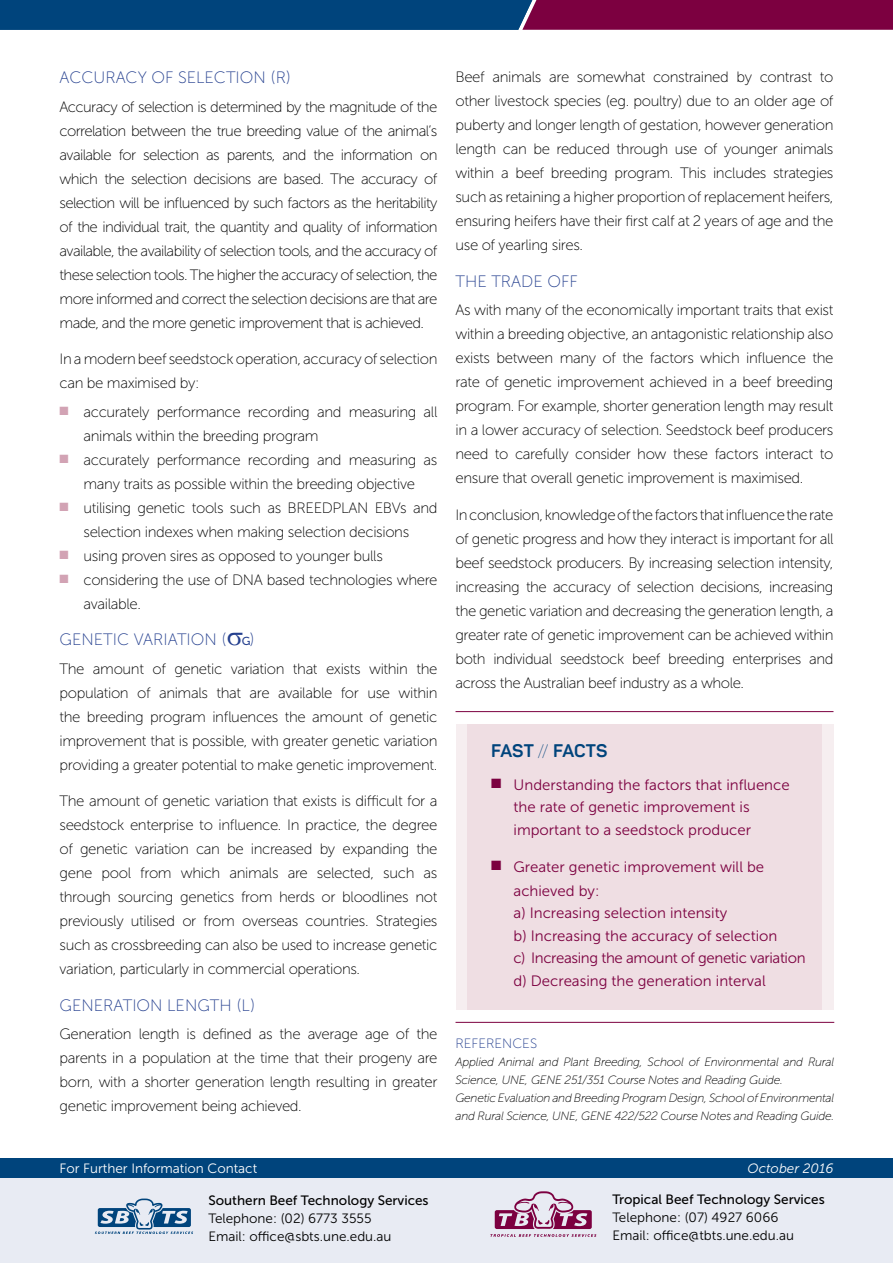
<style>
.page{position:relative;width:893px;height:1263px;background:#fff}
.page>*{position:absolute;margin:0;border:0;box-sizing:border-box;transform-origin:0 0}
.t1{font:700 18px "Panton";letter-spacing:-.005em;color:#00447c}
.t2{font:16.5px "Museo Sans 100";color:#25408f}
.t3{font:15px/24px "Museo Sans 100";letter-spacing:-.025em;color:#000;text-align:justify}
.t4{font:15px/22.5px "Museo Sans 300";color:#7c0040}
.t5{font:13.5px/18px "Museo Sans 300";color:#000}
.t6{font:13.5px "Museo Sans 500";color:#000}
.t7{font:13.5px "Museo Sans 300";color:#fff}
.t8{font:italic 13.5px "Museo Sans 300";color:#fff}
.t9{font:13.5px "Museo Sans 100";color:#25408f}
.t10{font:italic 12px/18px "Museo Sans 100";letter-spacing:-.025em;color:#000}
.s1{color:#d2a3b4}
.s2{font-family:"Museo Sans 500";font-size:11.55px}
.s3{font-weight:200}
</style>
<div class="page">
<div style="left:455px;top:724px;width:378px;height:286px;background:#efdee3"></div>
<hr style="left:455px;top:711px;width:378px;height:1px;background:#7c0040">
<hr style="left:455px;top:1022px;width:379px;height:1px;background:#7c0040">
<div style="left:455px;top:724px;width:12px;height:286px;background:#f6eef0"></div>
<div style="left:822px;top:724px;width:11px;height:286px;background:#f6eef0"></div>
<svg style="left:0;top:0;width:893px;height:30px;background:#342a64"></svg>
<div style="left:0;top:1159px;width:893px;height:104px;background:#e8ebf3"></div>
<svg style="left:95px;top:1198px;width:98px;height:36px"></svg>
<svg style="left:490px;top:1191px;width:106px;height:46px"></svg>
<div style="left:0;top:1159px;width:893px;height:19px;background:#00447c"></div>
<p class="t2" style="left:60px;top:69px;width:233px">ACCURACY OF SELECTION (R)</p>
<p class="t3" style="left:60px;top:95px;width:379px">Accuracy of selection is determined by the magnitude of the correlation between the true breeding value of the animal’s available for selection as parents, and the information on which the selection decisions are based. The accuracy of selection will be influenced by such factors as the heritability of the individual trait, the quantity and quality of information available, the availability of selection tools, and the accuracy of these selection tools. The higher the accuracy of selection, the more informed and correct the selection decisions are that are made, and the more genetic improvement that is achieved.</p>
<p class="t3" style="left:60px;top:347px;width:379px">In a modern beef seedstock operation, accuracy of selection can be maximised by:</p>
<p class="t3" style="left:84px;top:400px;width:355px;text-indent:-24px"><span class="s1">■</span> accurately performance recording and measuring all animals within the breeding program</p>
<p class="t3" style="left:60px;top:448px;width:379px;text-align:center"><span class="s1">■</span> accurately performance recording and measuring as many traits as possible within the breeding objective</p>
<p class="t3" style="left:60px;top:496px;width:379px;text-align:center"><span class="s1">■</span> utilising genetic tools such as BREEDPLAN EBVs and selection indexes when making selection decisions</p>
<p class="t3" style="left:60px;top:544px;width:325px"><span class="s1">■</span> using proven sires as opposed to younger bulls</p>
<p class="t3" style="left:84px;top:568px;width:355px;text-indent:-24px"><span class="s1">■</span> considering the use of DNA based technologies where available.</p>
<p class="t2" style="left:60px;top:631px;width:197px">GENETIC VARIATION ( <span class="s2">g</span>)</p>
<p class="t3" style="left:60px;top:657px;width:379px">The amount of genetic variation that exists within the population of animals that are available for use within the breeding program influences the amount of genetic improvement that is possible, with greater genetic variation providing a greater potential to make genetic improvement.</p>
<p class="t3" style="left:60px;top:789px;width:379px">The amount of genetic variation that exists is difficult for a seedstock enterprise to influence. In practice, the degree of genetic variation can be increased by expanding the gene pool from which animals are selected, such as through sourcing genetics from herds or bloodlines not previously utilised or from overseas countries. Strategies such as crossbreeding can also be used to increase genetic variation, particularly in commercial operations.</p>
<p class="t2" style="left:60px;top:997px;width:197px">GENERATION LENGTH (L)</p>
<p class="t3" style="left:60px;top:1022px;width:379px">Generation length is defined as the average age of the parents in a population at the time that their progeny are born, with a shorter generation length resulting in greater genetic improvement being achieved.</p>
<p class="t3" style="left:455px;top:65px;width:379px">Beef animals are somewhat constrained by contrast to other livestock species (eg. poultry) due to an older age of puberty and longer length of gestation, however generation length can be reduced through use of younger animals within a beef breeding program. This includes strategies such as retaining a higher proportion of replacement heifers, ensuring heifers have their first calf at 2 years of age and the use of yearling sires.</p>
<p class="t2" style="left:455px;top:272px;width:124px">THE TRADE OFF</p>
<p class="t3" style="left:455px;top:298px;width:379px">As with many of the economically important traits that exist within a breeding objective, an antagonistic relationship also exists between many of the factors which influence the rate of genetic improvement achieved in a beef breeding program. For example, shorter generation length may result in a lower accuracy of selection. Seedstock beef producers need to carefully consider how these factors interact to ensure that overall genetic improvement is maximised.</p>
<p class="t3" style="left:455px;top:503px;width:379px">In conclusion, knowledge of the factors that influence the rate of genetic progress and how they interact is important for all beef seedstock producers. By increasing selection intensity, increasing the accuracy of selection decisions, increasing the genetic variation and decreasing the generation length, a greater rate of genetic improvement can be achieved within both individual seedstock beef breeding enterprises and across the Australian beef industry as a whole.</p>
<p class="t1" style="left:491px;top:740px;width:118px">FAST <span class="s3">//</span> FACTS</p>
<p class="t4" style="left:514px;top:774px;width:278px;text-indent:-23px">■ Understanding the factors that influence the rate of genetic improvement is important to a seedstock producer</p>
<p class="t4" style="left:514px;top:855px;width:252px;line-height:24px;text-indent:-23px">■ Greater genetic improvement will be achieved by:</p>
<p class="t4" style="left:514px;top:902px;width:294px">a) Increasing selection intensity<br>b) Increasing the accuracy of selection<br>c) Increasing the amount of genetic variation d) Decreasing the generation interval</p>
<p class="t9" style="left:455px;top:1036px;width:83px">REFERENCES</p>
<p class="t10" style="left:455px;top:1053px;width:380px">Applied Animal and Plant Breeding, School of Environmental and Rural Science, UNE, GENE 251/351 Course Notes and Reading Guide.<br>Genetic Evaluation and Breeding Program Design, School of Environmental and Rural Science, UNE, GENE 422/522 Course Notes and Reading Guide.</p>
<p class="t7" style="left:60px;top:1161px;width:199px">For Further Information Contact</p>
<p class="t8" style="left:748px;top:1161px;width:87px">October 2016</p>
<p class="t6" style="left:208px;top:1192px;width:222px">Southern Beef Technology Services</p>
<p class="t5" style="left:208px;top:1209px;width:185px">Telephone: (02) 6773 3555<br>Email: office@sbts.une.edu.au</p>
<p class="t6" style="left:612px;top:1192px;width:214px">Tropical Beef Technology Services</p>
<p class="t5" style="left:612px;top:1208px;width:183px">Telephone: (07) 4927 6066<br>Email: office@tbts.une.edu.au</p>
</div>
